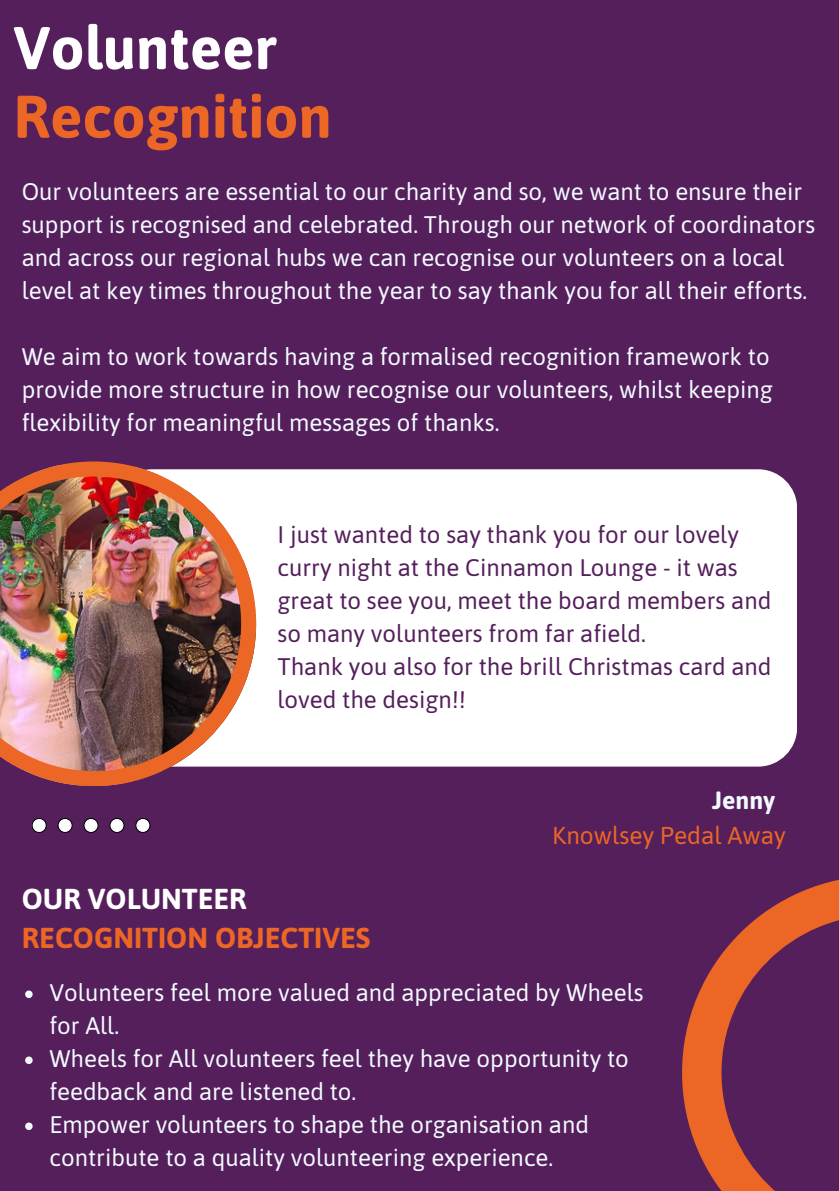
<style>
.page{position:relative;width:839px;height:1191px;background:#fff}
.page>*{position:absolute;margin:0;border:0;box-sizing:border-box;transform-origin:0 0}
.t1{font:700 60px "Asap";color:#ec6625}
.t2{font:700 60px "Asap";color:#fff}
.t3{font:700 28.8px/39px "Asap";color:#ec6625}
.t4{font:700 25px "Asap";color:#f3f9ff}
.t5{font:24.4px "Asap";color:#ec6625}
.t6{font:24px/33px "Asap";color:#f3f9ff}
.t7{font:24px/33px "Asap";color:#541f5b}
.s1{color:#fff}
</style>
<div class="page">
<div style="left:0;top:0;width:838px;height:1191px;background:#541f5b"></div>
<svg style="left:32px;top:818px;width:14px;height:15px"></svg>
<div style="left:58px;top:818px;width:14px;height:14px;background:#fff;border-radius:50%"></div>
<div style="left:58px;top:818px;width:14px;height:15px;border:1px solid #000;border-radius:50%"></div>
<div style="left:84px;top:818px;width:14px;height:14px;background:#fff;border-radius:50%"></div>
<div style="left:84px;top:818px;width:14px;height:15px;border:1px solid #000;border-radius:50%"></div>
<div style="left:110px;top:818px;width:14px;height:14px;background:#fff;border-radius:50%"></div>
<div style="left:110px;top:818px;width:14px;height:15px;border:1px solid #000;border-radius:50%"></div>
<div style="left:136px;top:818px;width:14px;height:14px;background:#fff;border-radius:50%"></div>
<div style="left:136px;top:818px;width:14px;height:15px;border:1px solid #000;border-radius:50%"></div>
<div style="left:113px;top:469px;width:683px;height:298px;background:#fff;border-radius:39px"></div>
<img style="left:0;top:461px;width:255px;height:324px">
<svg style="left:682px;top:880px;width:156px;height:311px"></svg>
<svg style="left:25px;top:991px;width:8px;height:7px"></svg>
<svg style="left:25px;top:1057px;width:8px;height:7px"></svg>
<svg style="left:25px;top:1123px;width:8px;height:7px"></svg>
<p class="t2" style="left:13px;top:13px;width:264px">Volunteer</p>
<p class="t1" style="left:13px;top:82px;width:320px">Recognition</p>
<h1 class="t6" style="left:22px;top:175px;width:795px">Our volunteers are essential to our charity and so, we want to ensure their support is recognised and celebrated. Through our network of coordinators and across our regional hubs we can recognise our volunteers on a local level at key times throughout the year to say thank you for all their efforts.</h1>
<p class="t6" style="left:22px;top:340px;width:752px">We aim to work towards having a formalised recognition framework to provide more structure in how recognise our volunteers, whilst keeping flexibility for meaningful messages of thanks.</p>
<p class="t7" style="left:277px;top:518px;width:495px">I just wanted to say thank you for our lovely curry night at the Cinnamon Lounge - it was great to see you, meet the board members and so many volunteers from far afield.</p>
<h2 class="t7" style="left:277px;top:650px;width:495px">Thank you also for the brill Christmas card and loved the design!!</h2>
<p class="t4" style="left:712px;top:786px;width:65px">Jenny</p>
<h3 class="t5" style="left:552px;top:822px;width:235px">Knowlsey Pedal Away</h3>
<p class="t3" style="left:22px;top:879px;width:350px"><span class="s1">OUR VOLUNTEER<br></span>RECOGNITION OBJECTIVES</p>
<p class="t6" style="left:49px;top:976px;width:596px">Volunteers feel more valued and appreciated by Wheels for All.</p>
<p class="t6" style="left:49px;top:1042px;width:581px">Wheels for All volunteers feel they have opportunity to feedback and are listened to.</p>
<p class="t6" style="left:49px;top:1108px;width:541px">Empower volunteers to shape the organisation and contribute to a quality volunteering experience.</p>
</div>
